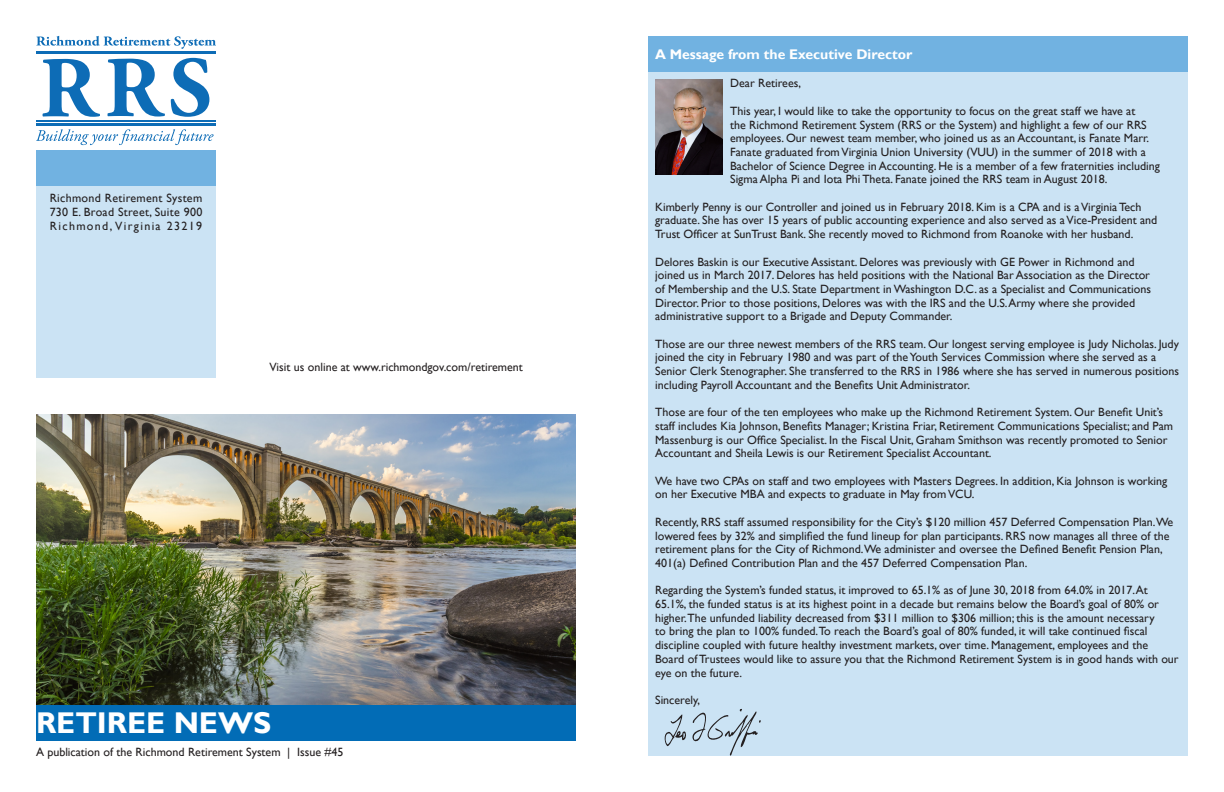
<style>
.page{position:relative;width:1224px;height:792px;background:#fff}
.page>*{position:absolute;margin:0;border:0;box-sizing:border-box;transform-origin:0 0}
.t1{font:700 30px "Gill Sans";color:#fff}
.t2{font:700 14px "Gill Sans";color:#fff}
.t3{font:12px/13.7px "Gill Sans";color:#231f20}
.t4{font:12px "Gill Sans";letter-spacing:.025em;color:#231f20}
.t5{font:12px "Gill Sans";letter-spacing:.11em;color:#231f20}
</style>
<div class="page">
<div style="left:648px;top:72px;width:540px;height:684px;background:#cbe3f4"></div>
<svg style="left:171px;top:58px;width:38px;height:59px"></svg>
<svg style="left:107px;top:59px;width:58px;height:58px"></svg>
<svg style="left:42px;top:59px;width:58px;height:58px"></svg>
<svg style="left:36px;top:129px;width:178px;height:16px"></svg>
<hr style="left:36px;top:123px;width:179px;height:2px;background:#0d6cb6">
<hr style="left:36px;top:120px;width:179px;height:1px;background:#0d6cb6">
<hr style="left:36px;top:52px;width:179px;height:2px;background:#0d6cb6">
<svg style="left:36px;top:36px;width:180px;height:13px"></svg>
<div style="left:36px;top:150px;width:180px;height:36px;background:#71b2e1"></div>
<div style="left:36px;top:186px;width:180px;height:192px;background:#cbe3f4"></div>
<div style="left:648px;top:36px;width:540px;height:36px;background:#71b2e1"></div>
<svg style="left:664px;top:709px;width:97px;height:47px"></svg>
<img style="left:36px;top:414px;width:540px;height:291px">
<div style="left:36px;top:705px;width:540px;height:36px;background:#026cb6"></div>
<img style="left:655px;top:79px;width:68px;height:95px">
<p class="t4" style="left:50px;top:191px;width:154px">Richmond Retirement System</p>
<p class="t4" style="left:50px;top:205px;width:154px">730 E. Broad Street, Suite 900</p>
<p class="t5" style="left:50px;top:219px;width:154px">Richmond, Virginia 23219</p>
<p class="t3" style="left:269px;top:360px;width:255px">Visit us online at www.richmondgov.com/retirement</p>
<p class="t1" style="left:36px;top:705px;width:237px">RETIREE NEWS</p>
<p class="t3" style="left:36px;top:745px;width:309px">A publication of the Richmond Retirement System | Issue #45</p>
<p class="t2" style="left:655px;top:46px;width:259px">A Message from the Executive Director</p>
<p class="t3" style="left:730px;top:77px;width:72px">Dear Retirees,</p>
<p class="t3" style="left:730px;top:104px;width:431px">This year, I would like to take the opportunity to focus on the great staff we have at<br>the Richmond Retirement System (RRS or the System) and highlight a few of our RRS employees. Our newest team member, who joined us as an Accountant, is Fanate Marr.<br>Fanate graduated from Virginia Union University (VUU) in the summer of 2018 with a Bachelor of Science Degree in Accounting. He is a member of a few fraternities including Sigma Alpha Pi and Iota Phi Theta. Fanate joined the RRS team in August 2018.</p>
<p class="t3" style="left:655px;top:200px;width:504px">Kimberly Penny is our Controller and joined us in February 2018. Kim is a CPA and is a Virginia Tech graduate. She has over 15 years of public accounting experience and also served as a Vice-President and<br>Trust Officer at SunTrust Bank. She recently moved to Richmond from Roanoke with her husband.</p>
<p class="t3" style="left:655px;top:255px;width:497px">Delores Baskin is our Executive Assistant. Delores was previously with GE Power in Richmond and joined us in March 2017. Delores has held positions with the National Bar Association as the Director of Membership and the U.S. State Department in Washington D.C. as a Specialist and Communications Director. Prior to those positions, Delores was with the IRS and the U.S. Army where she provided administrative support to a Brigade and Deputy Commander.</p>
<p class="t3" style="left:655px;top:337px;width:525px">Those are our three newest members of the RRS team. Our longest serving employee is Judy Nicholas. Judy joined the city in February 1980 and was part of the Youth Services Commission where she served as a Senior Clerk Stenographer. She transferred to the RRS in 1986 where she has served in numerous positions including Payroll Accountant and the Benefits Unit Administrator.</p>
<p class="t3" style="left:655px;top:406px;width:519px">Those are four of the ten employees who make up the Richmond Retirement System. Our Benefit Unit’s staff includes Kia Johnson, Benefits Manager; Kristina Friar, Retirement Communications Specialist; and Pam Massenburg is our Office Specialist. In the Fiscal Unit, Graham Smithson was recently promoted to Senior Accountant and Sheila Lewis is our Retirement Specialist Accountant.</p>
<p class="t3" style="left:655px;top:474px;width:514px">We have two CPAs on staff and two employees with Masters Degrees. In addition, Kia Johnson is working on her Executive MBA and expects to graduate in May from VCU.</p>
<p class="t3" style="left:655px;top:515px;width:520px">Recently, RRS staff assumed responsibility for the City’s $120 million 457 Deferred Compensation Plan.We lowered fees by 32% and simplified the fund lineup for plan participants. RRS now manages all three of the retirement plans for the City of Richmond.We administer and oversee the Defined Benefit Pension Plan, 401(a) Defined Contribution Plan and the 457 Deferred Compensation Plan.</p>
<p class="t3" style="left:655px;top:584px;width:525px">Regarding the System’s funded status, it improved to 65.1% as of June 30, 2018 from 64.0% in 2017. At 65.1%, the funded status is at its highest point in a decade but remains below the Board’s goal of 80% or higher.The unfunded liability decreased from $311 million to $306 million; this is the amount necessary<br>to bring the plan to 100% funded.To reach the Board’s goal of 80% funded, it will take continued fiscal discipline coupled with future healthy investment markets, over time. Management, employees and the Board of Trustees would like to assure you that the Richmond Retirement System is in good hands with our eye on the future.</p>
<p class="t3" style="left:655px;top:693px;width:46px">Sincerely,</p>
</div>
